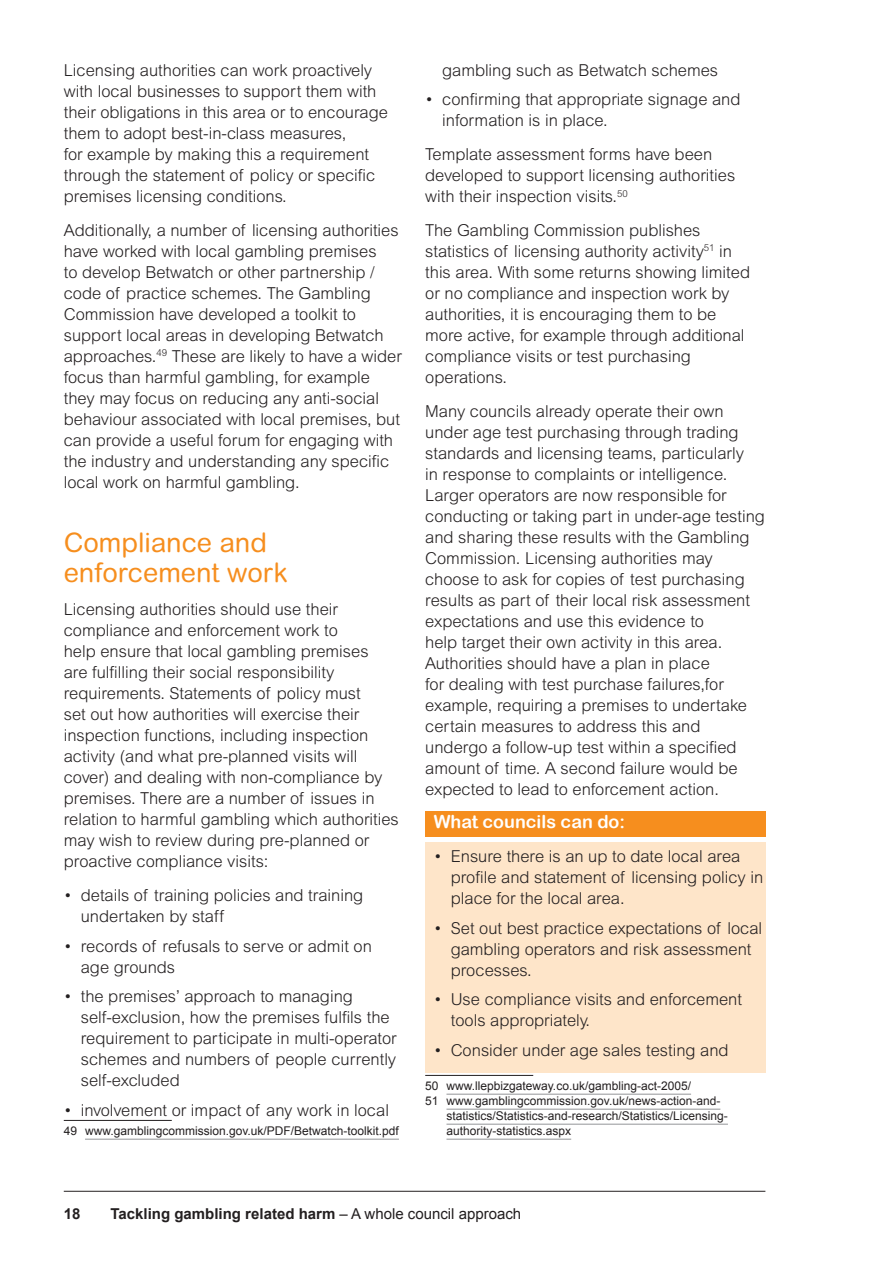
<style>
.page{position:relative;width:893px;height:1263px;background:#fff}
.page>*{position:absolute;margin:0;border:0;box-sizing:border-box;transform-origin:0 0}
.A4_Subhead{font:27px/30px "Arial Rounded MT";color:#f68e1e}
.What_can_councils_do{font:18px "Arial Rounded MT Bold";color:#fff}
.A4_Body{font:300 16.5px/21px "Arial MT Std";color:#231f20}
.t1{font:700 15px "Arial";color:#231f20}
.A4_Footnotes{font:12px/15px "Arial";color:#231f20}
.s1{font-weight:400}
</style>
<div class="page">
<hr style="left:64px;top:1191px;width:701px;height:1px;background:#231f20">
<hr style="left:64px;top:1120px;width:108px;height:1px;background:#231f20">
<hr style="left:85px;top:1139px;width:314px;height:1px;background:#939598">
<div style="left:425px;top:811px;width:340px;height:25px;background:#f68e1e"></div>
<div style="left:425px;top:842px;width:340px;height:79px;background:#fee5c9"></div>
<div style="left:425px;top:913px;width:340px;height:80px;background:#fee5c9"></div>
<div style="left:425px;top:985px;width:340px;height:58px;background:#fee5c9"></div>
<div style="left:425px;top:1035px;width:340px;height:38px;background:#fee5c9"></div>
<hr style="left:425px;top:1075px;width:108px;height:1px;background:#231f20">
<hr style="left:446px;top:1094px;width:245px;height:1px;background:#939598">
<hr style="left:446px;top:1109px;width:274px;height:1px;background:#939598">
<hr style="left:446px;top:1124px;width:282px;height:1px;background:#939598">
<hr style="left:446px;top:1139px;width:125px;height:1px;background:#939598">
<p class="A4_Body" style="left:64px;top:59px;width:326px">Licensing authorities can work proactively with local businesses to support them with their obligations in this area or to encourage them to adopt best-in-class measures,<br>for example by making this a requirement through the statement of policy or specific premises licensing conditions.</p>
<p class="A4_Body" style="left:64px;top:219px;width:340px">Additionally, a number of licensing authorities have worked with local gambling premises<br>to develop Betwatch or other partnership / code of practice schemes. The Gambling Commission have developed a toolkit to support local areas in developing Betwatch approaches.<sup>49</sup> These are likely to have a wider focus than harmful gambling, for example they may focus on reducing any anti-social behaviour associated with local premises, but can provide a useful forum for engaging with the industry and understanding any specific local work on harmful gambling.</p>
<p class="A4_Subhead" style="left:64px;top:527px;width:225px">Compliance and enforcement work</p>
<p class="A4_Body" style="left:64px;top:599px;width:337px">Licensing authorities should use their compliance and enforcement work to<br>help ensure that local gambling premises<br>are fulfilling their social responsibility requirements. Statements of policy must<br>set out how authorities will exercise their inspection functions, including inspection activity (and what pre-planned visits will cover) and dealing with non-compliance by premises. There are a number of issues in relation to harmful gambling which authorities may wish to review during pre-planned or proactive compliance visits:</p>
<p class="A4_Body" style="left:81px;top:885px;width:284px;text-indent:-17px">• details of training policies and training undertaken by staff</p>
<p class="A4_Body" style="left:81px;top:935px;width:293px;text-indent:-17px">• records of refusals to serve or admit on age grounds</p>
<p class="A4_Body" style="left:81px;top:986px;width:317px;text-indent:-17px">• the premises’ approach to managing self-exclusion, how the premises fulfils the requirement to participate in multi-operator schemes and numbers of people currently self-excluded</p>
<p class="A4_Body" style="left:64px;top:1099px;width:327px">• involvement or impact of any work in local</p>
<p class="A4_Footnotes" style="left:64px;top:1124px;width:337px">49 www.gamblingcommission.gov.uk/PDF/Betwatch-toolkit.pdf</p>
<p class="A4_Body" style="left:442px;top:59px;width:277px">gambling such as Betwatch schemes</p>
<p class="A4_Body" style="left:442px;top:89px;width:300px;text-indent:-17px">• confirming that appropriate signage and information is in place.</p>
<p class="A4_Body" style="left:425px;top:144px;width:312px">Template assessment forms have been developed to support licensing authorities with their inspection visits.<sup>50</sup></p>
<p class="A4_Body" style="left:425px;top:219px;width:326px">The Gambling Commission publishes statistics of licensing authority activity<sup>51</sup> in this area. With some returns showing limited or no compliance and inspection work by authorities, it is encouraging them to be more active, for example through additional compliance visits or test purchasing operations.</p>
<p class="A4_Body" style="left:425px;top:400px;width:341px">Many councils already operate their own under age test purchasing through trading standards and licensing teams, particularly<br>in response to complaints or intelligence.<br>Larger operators are now responsible for conducting or taking part in under-age testing and sharing these results with the Gambling Commission. Licensing authorities may choose to ask for copies of test purchasing results as part of their local risk assessment expectations and use this evidence to<br>help target their own activity in this area.<br>Authorities should have a plan in place<br>for dealing with test purchase failures,for example, requiring a premises to undertake certain measures to address this and undergo a follow-up test within a specified amount of time. A second failure would be expected to lead to enforcement action.</p>
<p class="What_can_councils_do" style="left:434px;top:811px;width:193px">What councils can do:</p>
<p class="A4_Body" style="left:451px;top:846px;width:314px;text-indent:-17px">• Ensure there is an up to date local area profile and statement of licensing policy in place for the local area.</p>
<p class="A4_Body" style="left:451px;top:917px;width:313px;text-indent:-17px">• Set out best practice expectations of local gambling operators and risk assessment processes.</p>
<p class="A4_Body" style="left:451px;top:989px;width:293px;text-indent:-17px">• Use compliance visits and enforcement tools appropriately.</p>
<p class="A4_Body" style="left:434px;top:1039px;width:296px">• Consider under age sales testing and</p>
<p class="A4_Footnotes" style="left:425px;top:1079px;width:267px">50 www.llepbizgateway.co.uk/gambling-act-2005/</p>
<p class="A4_Footnotes" style="left:446px;top:1094px;width:283px;text-indent:-21px">51 www.gamblingcommission.gov.uk/news-action-and&shy;statistics/Statistics-and-research/Statistics/Licensing&shy;authority-statistics.aspx</p>
<p class="t1" style="left:64px;top:1203px;width:18px">18</p>
<p class="t1" style="left:111px;top:1203px;width:412px">Tackling gambling related harm <span class="s1">– A whole council approach</span></p>
</div>
